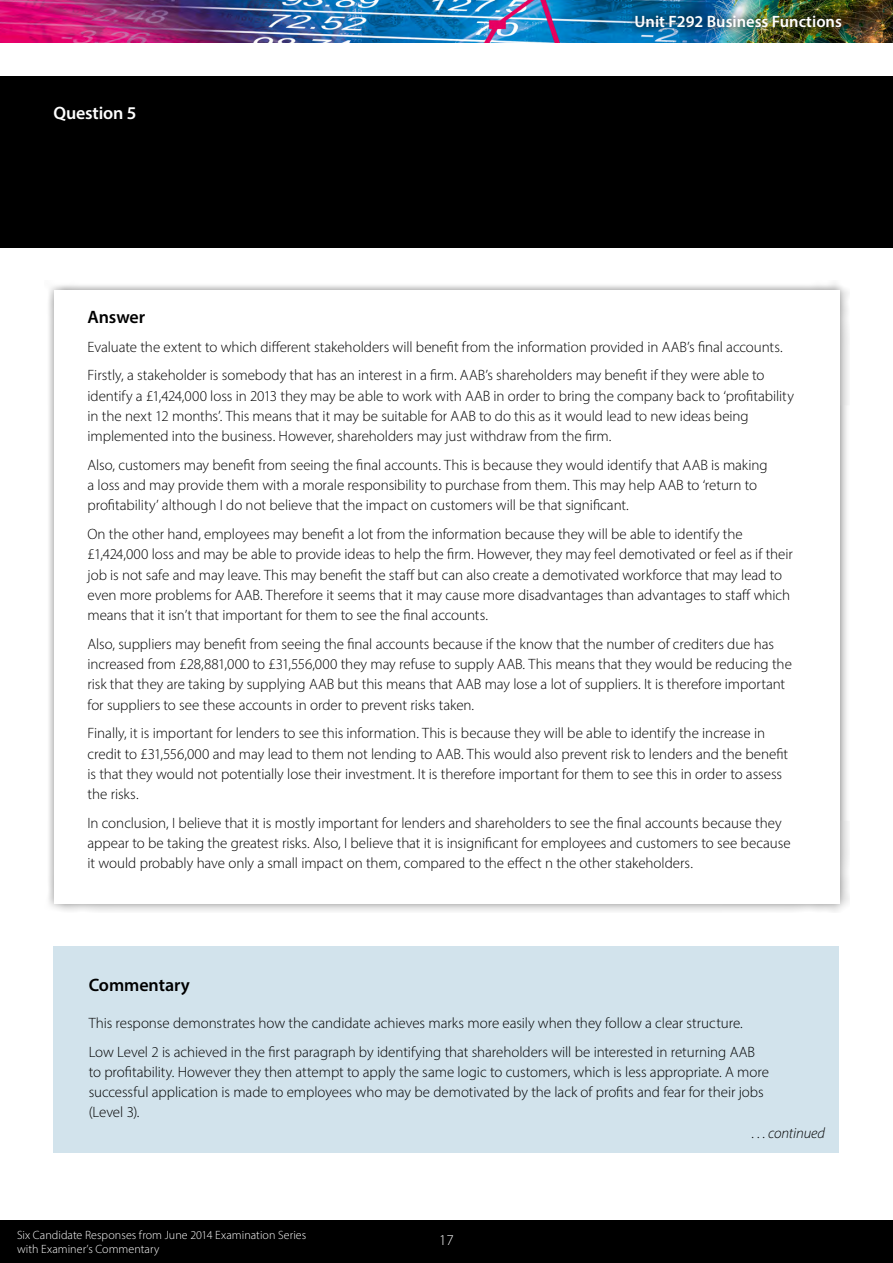
<style>
.page{position:relative;width:893px;height:1263px;background:#fff}
.page>*{position:absolute;margin:0;border:0;box-sizing:border-box;transform-origin:0 0}
.Question{font:600 18px "Myriad Pro";letter-spacing:-.005em;color:#000}
.Body_white{font:600 18px "Myriad Pro";letter-spacing:-.01em;color:#fff}
.Body_Heading{font:600 18px "Myriad Pro";letter-spacing:-.01em;color:#000}
.t1{font:600 16.5px "Myriad Pro";color:#fff}
.Body{font:300 15px/20.2px "Myriad Pro";letter-spacing:-.005em;color:#000}
.Body-2{font:italic 300 15px "Myriad Pro";letter-spacing:-.01em;color:#000}
.t2{font:300 15px "Myriad Pro";color:#fff}
.t3{font:300 12px/14.4px "Myriad Pro";letter-spacing:.005em;color:#fff}
</style>
<div class="page">
<div style="left:0;top:1220px;width:893px;height:43px;background:#000"></div>
<img style="left:0;top:0;width:893px;height:43px">
<img style="left:626px;top:7px;width:225px;height:30px">
<div style="left:0;top:77px;width:893px;height:171px;background:#000"></div>
<div style="left:45px;top:281px;width:805px;height:632px;background:#000;opacity:.5"></div>
<div style="left:55px;top:290px;width:785px;height:614px;background:#fff"></div>
<div style="left:53px;top:946px;width:786px;height:206px;background:#d2e3ec"></div>
<h3 class="Body_white" style="left:54px;top:101px;width:84px">Question 5</h3>
<p class="t1" style="left:635px;top:11px;width:209px">Unit F292 Business Functions</p>
<h4 class="Body_Heading" style="left:88px;top:305px;width:59px">Answer</h4>
<p class="Body" style="left:88px;top:336px;width:697px">Evaluate the extent to which different stakeholders will benefit from the information provided in AAB’s final accounts.</p>
<p class="Body" style="left:88px;top:365px;width:708px">Firstly, a stakeholder is somebody that has an interest in a firm. AAB’s shareholders may benefit if they were able to identify a £1,424,000 loss in 2013 they may be able to work with AAB in order to bring the company back to ‘profitability in the next 12 months’. This means that it may be suitable for AAB to do this as it would lead to new ideas being implemented into the business. However, shareholders may just withdraw from the firm.</p>
<p class="Body" style="left:88px;top:455px;width:682px">Also, customers may benefit from seeing the final accounts. This is because they would identify that AAB is making a loss and may provide them with a morale responsibility to purchase from them. This may help AAB to ‘return to profitability’ although I do not believe that the impact on customers will be that significant.</p>
<p class="Body" style="left:88px;top:524px;width:707px">On the other hand, employees may benefit a lot from the information because they will be able to identify the £1,424,000 loss and may be able to provide ideas to help the firm. However, they may feel demotivated or feel as if their job is not safe and may leave. This may benefit the staff but can also create a demotivated workforce that may lead to even more problems for AAB. Therefore it seems that it may cause more disadvantages than advantages to staff which means that it isn’t that important for them to see the final accounts.</p>
<p class="Body" style="left:88px;top:634px;width:706px">Also, suppliers may benefit from seeing the final accounts because if the know that the number of crediters due has increased from £28,881,000 to £31,556,000 they may refuse to supply AAB. This means that they would be reducing the risk that they are taking by supplying AAB but this means that AAB may lose a lot of suppliers. It is therefore important for suppliers to see these accounts in order to prevent risks taken.</p>
<p class="Body" style="left:88px;top:723px;width:702px">Finally, it is important for lenders to see this information. This is because they will be able to identify the increase in credit to £31,556,000 and may lead to them not lending to AAB. This would also prevent risk to lenders and the benefit is that they would not potentially lose their investment. It is therefore important for them to see this in order to assess the risks.</p>
<p class="Body" style="left:88px;top:813px;width:705px">In conclusion, I believe that it is mostly important for lenders and shareholders to see the final accounts because they appear to be taking the greatest risks. Also, I believe that it is insignificant for employees and customers to see because it would probably have only a small impact on them, compared to the effect n the other stakeholders.</p>
<p class="Question" style="left:89px;top:973px;width:103px">Commentary</p>
<p class="Body" style="left:89px;top:1012px;width:655px">This response demonstrates how the candidate achieves marks more easily when they follow a clear structure.</p>
<p class="Body" style="left:89px;top:1041px;width:682px">Low Level 2 is achieved in the first paragraph by identifying that shareholders will be interested in returning AAB to profitability. However they then attempt to apply the same logic to customers, which is less appropriate. A more successful application is made to employees who may be demotivated by the lack of profits and fear for their jobs (Level 3).</p>
<p class="Body-2" style="left:752px;top:1124px;width:75px">. . . continued</p>
<p class="t3" style="left:17px;top:1227px;width:291px">Six Candidate Responses from June 2014 Examination Series with Examiner’s Commentary</p>
<p class="t2" style="left:439px;top:1231px;width:16px">17</p>
</div>
